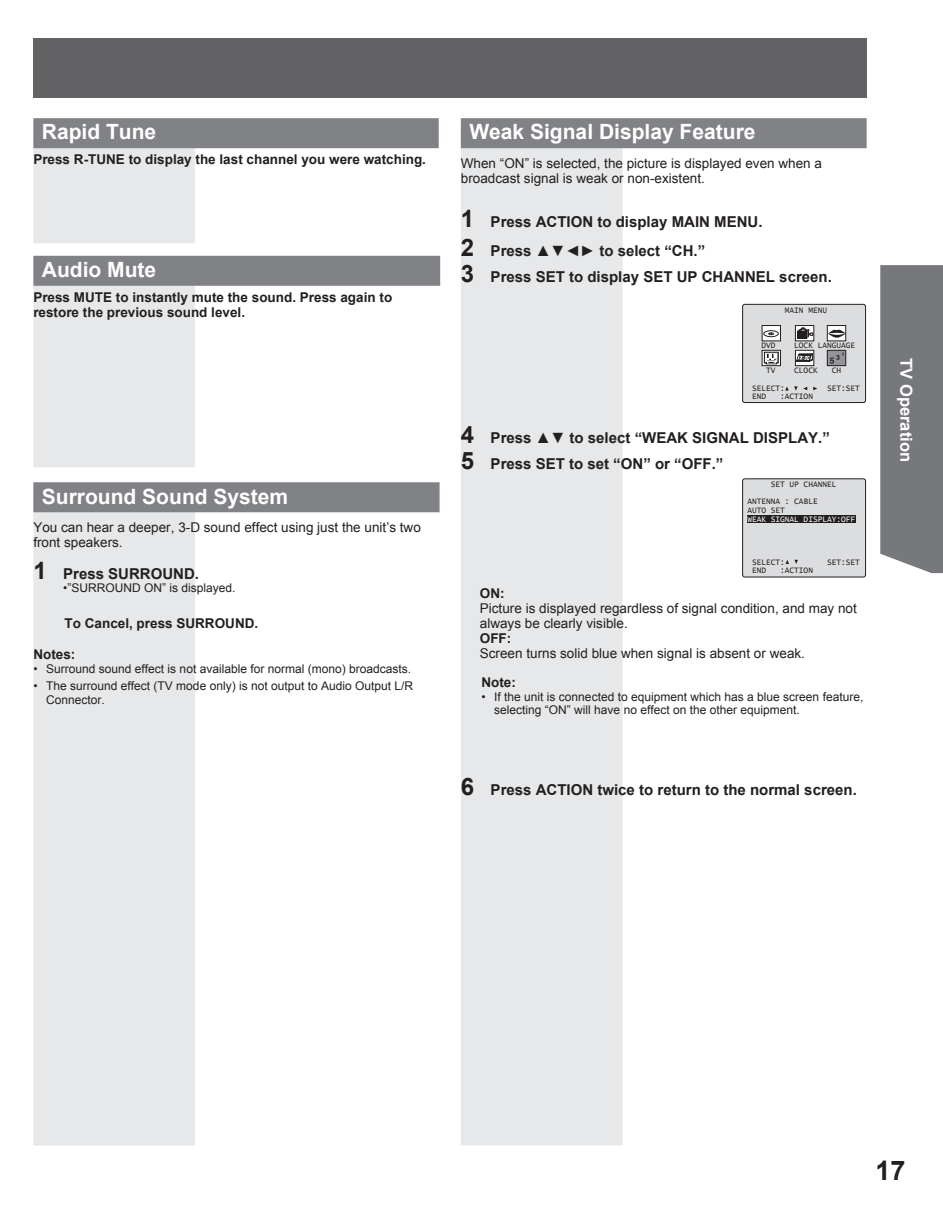
<style>
.page{position:relative;width:943px;height:1213px;background:#fff}
.page>*{position:absolute;margin:0;border:0;box-sizing:border-box;transform-origin:0 0}
.t1{font:700 27px "Arial";color:#231f20}
.t2{font:700 21px "Arial";color:#fff}
.t3{font:700 16.5px "Arial";color:#fff}
.t4{font:700 15px/29px "Arial";color:#231f20}
.t5{font:13.5px/15px "Arial";color:#231f20}
.t6{font:700 13.5px/15px "Arial";color:#231f20}
.t7{font:12px/13.5px "Arial";color:#231f20}
.t8{font:8.7px/17.2px "Lucida Console";color:#231f20;scale:.9 1}
.t9{font:8.7px "Lucida Console";color:#fff;scale:.9 1}
.s1{font-size:24px}
</style>
<div class="page">
<div style="left:33px;top:38px;width:833px;height:59px;background:#636366"></div>
<div style="left:34px;top:491px;width:160px;height:653px;background:#e7e8e9"></div>
<div style="left:33px;top:491px;width:162px;height:654px;border:2px solid #e7e8e9"></div>
<div style="left:33px;top:482px;width:406px;height:30px;background:#808285"></div>
<div style="left:461px;top:128px;width:160px;height:1016px;background:#e7e8e9"></div>
<div style="left:460px;top:127px;width:162px;height:1018px;border:2px solid #e7e8e9"></div>
<div style="left:460px;top:118px;width:406px;height:30px;background:#808285"></div>
<div style="left:34px;top:138px;width:160px;height:104px;background:#e7e8e9"></div>
<div style="left:33px;top:137px;width:162px;height:106px;border:2px solid #e7e8e9"></div>
<div style="left:34px;top:285px;width:160px;height:181px;background:#e7e8e9"></div>
<div style="left:33px;top:284px;width:162px;height:183px;border:2px solid #e7e8e9"></div>
<div style="left:33px;top:256px;width:407px;height:30px;background:#808285"></div>
<div style="left:33px;top:118px;width:405px;height:30px;background:#808285"></div>
<div style="left:742px;top:304px;width:123px;height:98px;background:#dcdddf;border-radius:2px"></div>
<div style="left:742px;top:304px;width:123px;height:99px;border:1px solid #231f20;border-radius:2px"></div>
<svg style="left:761px;top:325px;width:19px;height:16px"></svg>
<div style="left:761px;top:325px;width:19px;height:16px;border:1px solid #231f20"></div>
<svg style="left:796px;top:338px;width:15px;height:1px"></svg>
<div style="left:794px;top:325px;width:19px;height:16px;border:1px solid #231f20"></div>
<div style="left:827px;top:325px;width:18px;height:16px;background:#fff"></div>
<div style="left:826px;top:325px;width:19px;height:16px;border:1px solid #231f20"></div>
<div style="left:761px;top:350px;width:19px;height:16px;border:1px solid #231f20"></div>
<div style="left:795px;top:350px;width:18px;height:15px;background:#fff"></div>
<div style="left:794px;top:350px;width:19px;height:16px;border:1px solid #231f20"></div>
<svg style="left:828px;top:352px;width:15px;height:12px"></svg>
<div style="left:826px;top:350px;width:19px;height:16px;border:1px solid #231f20"></div>
<svg style="left:827px;top:329px;width:18px;height:8px"></svg>
<svg style="left:763px;top:351px;width:15px;height:13px"></svg>
<div style="left:766px;top:354px;width:10px;height:7px;border:1px solid #fff"></div>
<div style="left:763px;top:330px;width:15px;height:7px;border:1px solid #231f20;border-radius:50%"></div>
<svg style="left:768px;top:332px;width:5px;height:3px"></svg>
<svg style="left:795px;top:353px;width:18px;height:9px"></svg>
<svg style="left:829px;top:352px;width:14px;height:11px"></svg>
<svg style="left:796px;top:325px;width:16px;height:13px"></svg>
<svg style="left:785px;top:386px;width:22px;height:4px"></svg>
<div style="left:742px;top:478px;width:123px;height:99px;background:#dcdddf;border-radius:2px"></div>
<div style="left:742px;top:478px;width:123px;height:99px;border:1px solid #231f20;border-radius:2px"></div>
<div style="left:746px;top:515px;width:109px;height:8px;background:#231f20"></div>
<div style="left:880px;top:265px;width:62px;height:309px;background:#76787b"></div>
<h2 class="t2" style="left:42px;top:120px;width:116px">Rapid Tune</h2>
<p class="t6" style="left:33px;top:152px;width:394px">Press R-TUNE to display the last channel you were watching.</p>
<h2 class="t2" style="left:42px;top:258px;width:116px">Audio Mute</h2>
<p class="t6" style="left:33px;top:290px;width:360px">Press MUTE to instantly mute the sound. Press again to restore the previous sound level.</p>
<h2 class="t2" style="left:42px;top:484px;width:248px">Surround Sound System</h2>
<p class="t5" style="left:33px;top:520px;width:389px">You can hear a deeper, 3-D sound effect using just the unit’s two front speakers.</p>
<p class="t4" style="left:33px;top:559px;width:167px"><span class="s1">1</span> Press SURROUND.</p>
<p class="t7" style="left:63px;top:581px;width:174px">•”SURROUND ON” is displayed.</p>
<p class="t6" style="left:65px;top:616px;width:195px">To Cancel, press SURROUND.</p>
<p class="t6" style="left:33px;top:646px;width:43px">Notes:</p>
<p class="t7" style="left:33px;top:661px;width:379px">• Surround sound effect is not available for normal (mono) broadcasts.</p>
<p class="t7" style="left:46px;top:679px;width:368px;text-indent:-13px">• The surround effect (TV mode only) is not output to Audio Output L/R<br>Connector.</p>
<h2 class="t2" style="left:469px;top:120px;width:287px">Weak Signal Display Feature</h2>
<p class="t5" style="left:460px;top:156px;width:362px">When “ON” is selected, the picture is displayed even when a broadcast signal is weak or non-existent.</p>
<p class="t4" style="left:460px;top:208px;width:303px"><span class="s1">1</span> Press ACTION to display MAIN MENU.<br><span class="s1">2</span> Press ▲▼◄► to select “CH.”</p>
<p class="t4" style="left:460px;top:262px;width:372px"><span class="s1">3</span> Press SET to display SET UP CHANNEL screen.</p>
<p class="t8" style="left:784px;top:302px;width:48px">MAIN MENU</p>
<p class="t8" style="left:761px;top:336px;width:17px">DVD</p>
<p class="t8" style="left:794px;top:336px;width:69px">LOCK LANGUAGE</p>
<p class="t8" style="left:765px;top:362px;width:12px">TV</p>
<p class="t8" style="left:794px;top:362px;width:28px">CLOCK</p>
<p class="t8" style="left:831px;top:362px;width:12px">CH</p>
<p class="t8" style="left:751px;top:379px;width:38px">SELECT:</p>
<p class="t8" style="left:826px;top:379px;width:38px">SET:SET</p>
<p class="t8" style="left:751px;top:388px;width:17px">END</p>
<p class="t8" style="left:779px;top:388px;width:38px">:ACTION</p>
<p class="t4" style="left:460px;top:425px;width:370px;line-height:25.2px"><span class="s1">4</span> Press ▲▼ to select “WEAK SIGNAL DISPLAY.”<br><span class="s1">5</span> Press SET to set “ON” or “OFF.”</p>
<p class="t8" style="left:747px;top:475px;width:100px;text-indent:23px">SET UP CHANNEL<br>ANTENNA : CABLE</p>
<p class="t8" style="left:747px;top:501px;width:43px">AUTO SET</p>
<p class="t9" style="left:747px;top:514px;width:121px">WEAK SIGNAL DISPLAY:OFF</p>
<p class="t8" style="left:751px;top:553px;width:38px">SELECT:</p>
<p class="t8" style="left:826px;top:553px;width:38px">SET:SET</p>
<p class="t8" style="left:751px;top:562px;width:17px">END</p>
<p class="t8" style="left:779px;top:562px;width:38px">:ACTION</p>
<p class="t6" style="left:479px;top:585px;width:26px">ON:</p>
<p class="t5" style="left:479px;top:600px;width:378px">Picture is displayed regardless of signal condition, and may not always be clearly visible.</p>
<p class="t6" style="left:479px;top:630px;width:33px">OFF:</p>
<p class="t5" style="left:479px;top:645px;width:326px">Screen turns solid blue when signal is absent or weak.</p>
<p class="t6" style="left:481px;top:675px;width:36px">Note:</p>
<p class="t7" style="left:494px;top:690px;width:370px;text-indent:-13px">• If the unit is connected to equipment which has a blue screen feature, selecting “ON” will have no effect on the other equipment.</p>
<p class="t4" style="left:460px;top:775px;width:397px"><span class="s1">6</span> Press ACTION twice to return to the normal screen.</p>
<p class="t3" style="left:915px;top:358px;width:105px;rotate:90deg">TV Operation</p>
<h1 class="t1" style="left:875px;top:1155px;width:32px">17</h1>
</div>
